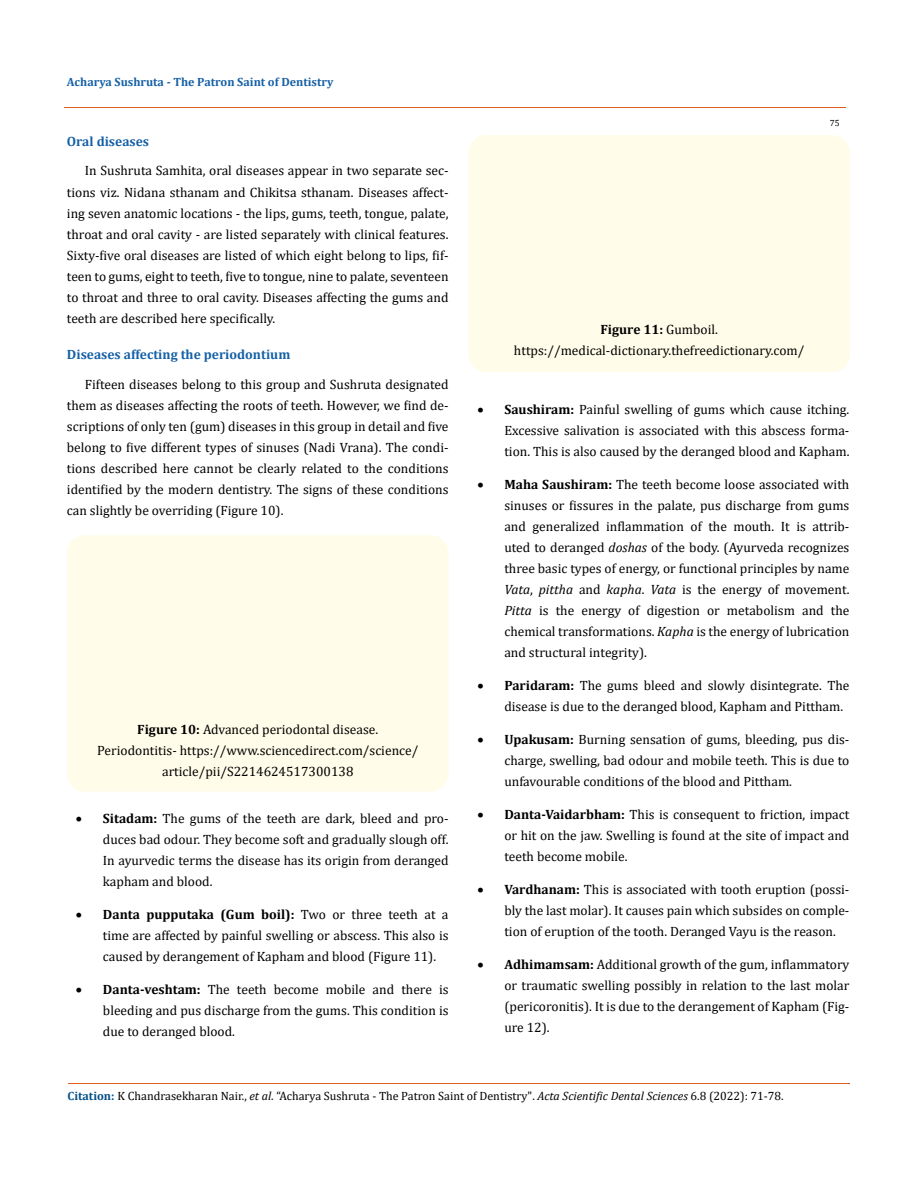
<style>
.page{position:relative;width:917px;height:1188px;background:#fff}
.page>*{position:absolute;margin:0;border:0;box-sizing:border-box;transform-origin:0 0}
.t1{font:13.5px/21px "Cambria";color:#000;text-align:justify}
.t2{font:700 13.5px "Cambria";color:#1560a6}
.t3{font:12px "Cambria";color:#000}
.t4{font:700 12px "Cambria";color:#1560a6}
.t5{font:9px "Cambria";color:#000}
.s1{font-weight:700}
.s2{font-style:italic}
.s3{font-weight:700;color:#035089}
</style>
<div class="page">
<div style="left:67px;top:535px;width:381px;height:257px;background:#fffde9;border-radius:18px"></div>
<div style="left:468px;top:135px;width:382px;height:237px;background:#fffde9;border-radius:18px"></div>
<hr style="left:64px;top:108px;width:781px;height:1px;background:#e05d1a">
<hr style="left:68px;top:1083px;width:781px;height:1px;background:#e05d1a">
<p class="t4" style="left:67px;top:73px;width:268px">Acharya Sushruta - The Patron Saint of Dentistry</p>
<p class="t2" style="left:67px;top:131px;width:84px">Oral diseases</p>
<p class="t1" style="left:67px;top:160px;width:383px;text-indent:18px">In Sushruta Samhita, oral diseases appear in two separate sec&shy;tions viz. Nidana sthanam and Chikitsa sthanam. Diseases affect&shy;ing seven anatomic locations - the lips, gums, teeth, tongue, palate, throat and oral cavity - are listed separately with clinical features.<br>Sixty-five oral diseases are listed of which eight belong to lips, fif&shy;teen to gums, eight to teeth, five to tongue, nine to palate, seventeen to throat and three to oral cavity. Diseases affecting the gums and teeth are described here specifically.</p>
<p class="t2" style="left:67px;top:344px;width:225px">Diseases affecting the periodontium</p>
<p class="t1" style="left:67px;top:373px;width:383px;text-indent:18px">Fifteen diseases belong to this group and Sushruta designated them as diseases affecting the roots of teeth. However, we find de&shy;scriptions of only ten (gum) diseases in this group in detail and five belong to five different types of sinuses (Nadi Vrana). The condi&shy;tions described here cannot be clearly related to the conditions identified by the modern dentistry. The signs of these conditions can slightly be overriding (Figure 10).</p>
<p class="t1" style="left:97px;top:719px;width:323px;text-align:center"><span class="s1">Figure 10:</span> Advanced periodontal disease.<br>Periodontitis- https://www.sciencedirect.com/science/ article/pii/S2214624517300138</p>
<p class="t1" style="left:103px;top:808px;width:347px;text-indent:-27px">• <span class="s1">Sitadam:</span> The gums of the teeth are dark, bleed and pro&shy;duces bad odour. They become soft and gradually slough off.<br>In ayurvedic terms the disease has its origin from deranged kapham and blood.</p>
<p class="t1" style="left:103px;top:904px;width:347px;text-indent:-27px">• <span class="s1">Danta pupputaka (Gum boil):</span> Two or three teeth at a time are affected by painful swelling or abscess. This also is caused by derangement of Kapham and blood (Figure 11).</p>
<p class="t1" style="left:103px;top:979px;width:347px;text-indent:-27px">• <span class="s1">Danta-veshtam:</span> The teeth become mobile and there is bleeding and pus discharge from the gums. This condition is due to deranged blood.</p>
<p class="t5" style="left:829px;top:118px;width:11px">75</p>
<p class="t1" style="left:514px;top:319px;width:292px;text-align:center"><span class="s1">Figure 11:</span> Gumboil. https://medical-dictionary.thefreedictionary.com/</p>
<p class="t1" style="left:504px;top:399px;width:346px;text-indent:-27px">• <span class="s1">Saushiram:</span> Painful swelling of gums which cause itching.<br>Excessive salivation is associated with this abscess forma&shy;tion. This is also caused by the deranged blood and Kapham.</p>
<p class="t1" style="left:504px;top:474px;width:346px;text-indent:-27px">• <span class="s1">Maha Saushiram:</span> The teeth become loose associated with sinuses or fissures in the palate, pus discharge from gums and generalized inflammation of the mouth. It is attrib&shy;uted to deranged <span class="s2">doshas</span> of the body. (Ayurveda recognizes three basic types of energy, or functional principles by name <span class="s2">Vata</span>, <span class="s2">pittha</span> and <span class="s2">kapha</span>. <span class="s2">Vata</span> is the energy of movement.<br><span class="s2">Pitta</span> is the energy of digestion or metabolism and the chemical transformations. <span class="s2">Kapha</span> is the energy of lubrication and structural integrity).</p>
<p class="t1" style="left:504px;top:675px;width:346px;text-indent:-27px">• <span class="s1">Paridaram:</span> The gums bleed and slowly disintegrate. The disease is due to the deranged blood, Kapham and Pittham.</p>
<p class="t1" style="left:504px;top:729px;width:346px;text-indent:-27px">• <span class="s1">Upakusam:</span> Burning sensation of gums, bleeding, pus dis&shy;charge, swelling, bad odour and mobile teeth. This is due to unfavourable conditions of the blood and Pittham.</p>
<p class="t1" style="left:504px;top:804px;width:346px;text-indent:-27px">• <span class="s1">Danta-Vaidarbham:</span> This is consequent to friction, impact or hit on the jaw. Swelling is found at the site of impact and teeth become mobile.</p>
<p class="t1" style="left:504px;top:879px;width:346px;text-indent:-27px">• <span class="s1">Vardhanam:</span> This is associated with tooth eruption (possi&shy;bly the last molar). It causes pain which subsides on comple&shy;tion of eruption of the tooth. Deranged Vayu is the reason.</p>
<p class="t1" style="left:504px;top:954px;width:346px;text-indent:-27px">• <span class="s1">Adhimamsam:</span> Additional growth of the gum, inflammatory or traumatic swelling possibly in relation to the last molar (pericoronitis). It is due to the derangement of Kapham (Fig&shy;ure 12).</p>
<p class="t3" style="left:68px;top:1089px;width:717px"><span class="s3">Citation:</span> K Chandrasekharan Nair., <span class="s2">et al</span>. “Acharya Sushruta - The Patron Saint of Dentistry". <span class="s2">Acta Scientific Dental Sciences</span> 6.8 (2022): 71-78.</p>
</div>
